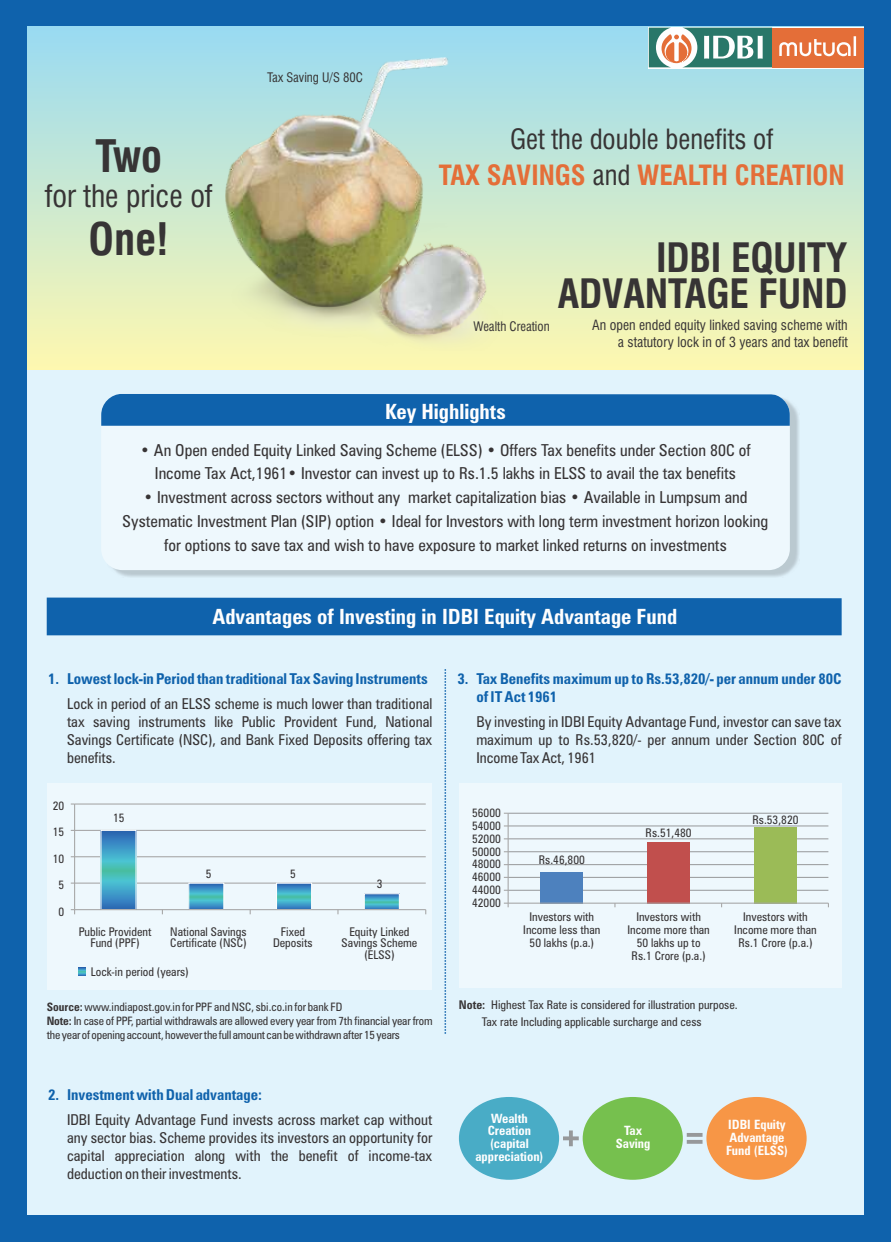
<style>
.page{position:relative;width:891px;height:1242px;background:#0f62ac}
.page>*{position:absolute;margin:0;border:0;box-sizing:border-box;transform-origin:0 0}
.t1{font:700 condensed 43.65px "Swiss 721 BT";color:#373435}
.t2{font:700 condensed 39.45px/36.5px "Swiss 721 BT";letter-spacing:-.005em;color:#373435;text-align:right}
.t3{font:condensed 30.3px "Swiss 721 BT";color:#373435}
.t4{font:condensed 27.15px/35.8px "Swiss 721 BT";color:#373435;text-align:center}
.t5{font:700 condensed 21px "Zurich BT";color:#fefefe}
.t6{font:condensed 16.5px/23.7px "Zurich BT";color:#373435;text-align:center}
.t7{font:condensed 15px/18px "Zurich BT";color:#373435;text-align:justify}
.t8{font:700 condensed 15px/18px "Zurich BT";color:#0f62ac}
.t9{font:condensed 13.8px/16.5px "Swiss 721 BT";color:#373435;text-align:right}
.t10{font:700 condensed 12.75px/12.8px "Zurich BT";color:#fefefe;text-align:center}
.t11{font:condensed 12.75px "Swiss 721 BT";color:#373435}
.t12{font:condensed 12px/12.9px "Zurich BT";color:#373435;text-align:center}
.t13{font:condensed 11.7px/14px "Zurich BT";letter-spacing:-.01em;color:#373435}
.s1{font-weight:700;color:#e46e38}
.s2{font-weight:700}
</style>
<div class="page">
<div style="left:27px;top:27px;width:837px;height:1188px;background:#e1f3fc"></div>
<div style="left:27px;top:27px;width:837px;height:343px;background:linear-gradient(to bottom,#99daf2,#fef8af)"></div>
<img style="left:226px;top:58px;width:277px;height:292px">
<div style="left:47px;top:598px;width:795px;height:37px;background:#0f62ac"></div>
<img style="left:113px;top:403px;width:686px;height:174px">
<div style="left:101px;top:394px;width:689px;height:176px;background:#eef8fd;border-radius:21px"></div>
<div style="left:101px;top:394px;width:689px;height:32px;background:#0f62ac"></div>
<div style="left:459px;top:1097px;width:100px;height:83px;background:#49acc6;border-radius:50%"></div>
<div style="left:583px;top:1097px;width:100px;height:83px;background:#76c04e;border-radius:50%"></div>
<div style="left:706px;top:1097px;width:101px;height:83px;background:#f79646;border-radius:50%"></div>
<svg style="left:563px;top:1130px;width:16px;height:16px"></svg>
<svg style="left:687px;top:1133px;width:16px;height:4px"></svg>
<svg style="left:687px;top:1140px;width:16px;height:4px"></svg>
<div style="left:47px;top:783px;width:385px;height:207px;background:#eef8fd"></div>
<hr style="left:75px;top:883px;width:351px;height:1px;background:#a6a6a6">
<hr style="left:75px;top:856px;width:351px;height:1px;background:#a6a6a6">
<hr style="left:75px;top:830px;width:351px;height:1px;background:#a6a6a6">
<hr style="left:75px;top:803px;width:351px;height:2px;background:#a6a6a6">
<svg style="left:102px;top:832px;width:33px;height:76px"></svg>
<svg style="left:190px;top:885px;width:32px;height:23px"></svg>
<div style="left:188px;top:883px;width:36px;height:27px;border:1px solid #fbfcfc"></div>
<svg style="left:278px;top:885px;width:32px;height:23px"></svg>
<div style="left:276px;top:883px;width:36px;height:27px;border:1px solid #fbfcfc"></div>
<svg style="left:366px;top:895px;width:32px;height:13px"></svg>
<div style="left:364px;top:893px;width:36px;height:17px;border:1px solid #fbfcfc"></div>
<hr style="left:74px;top:804px;width:1px;height:106px;background:#a6a6a6">
<hr style="left:75px;top:909px;width:351px;height:1px;background:#a6a6a6">
<svg style="left:648px;top:27px;width:216px;height:41px"></svg>
<div style="left:772px;top:28px;width:91px;height:39px;background:#e46e38"></div>
<svg style="left:649px;top:28px;width:123px;height:39px"></svg>
<svg style="left:779px;top:36px;width:77px;height:20px"></svg>
<div style="left:459px;top:783px;width:383px;height:205px;background:#eef8fd"></div>
<svg style="left:445px;top:669px;width:1px;height:365px"></svg>
<svg style="left:79px;top:967px;width:6px;height:8px"></svg>
<hr style="left:508px;top:890px;width:320px;height:1px;background:#96989a">
<hr style="left:508px;top:877px;width:320px;height:1px;background:#96989a">
<hr style="left:508px;top:864px;width:320px;height:1px;background:#96989a">
<hr style="left:508px;top:851px;width:320px;height:1px;background:#96989a">
<hr style="left:508px;top:838px;width:320px;height:1px;background:#96989a">
<hr style="left:508px;top:826px;width:320px;height:1px;background:#96989a">
<hr style="left:508px;top:813px;width:320px;height:1px;background:#96989a">
<div style="left:540px;top:872px;width:43px;height:31px;background:#4d81be"></div>
<div style="left:647px;top:842px;width:43px;height:61px;background:#c14f4d"></div>
<div style="left:754px;top:827px;width:43px;height:76px;background:#9bbb57"></div>
<hr style="left:508px;top:813px;width:1px;height:90px;background:#a6a6a6">
<hr style="left:508px;top:903px;width:320px;height:1px;background:#a6a6a6">
<h1 class="t1" style="left:95px;top:139px;width:68px">Two</h1>
<h3 class="t3" style="left:45px;top:184px;width:170px">for the price of</h3>
<h1 class="t1" style="left:89px;top:222px;width:82px">One!</h1>
<p class="t11" style="left:267px;top:72px;width:97px">Tax Saving U/S 80C</p>
<h3 class="t4" style="left:439px;top:124px;width:408px">Get the double benefits of<br><span class="s1">TAX SAVINGS</span> and <span class="s1">WEALTH CREATION</span></h3>
<p class="t11" style="left:474px;top:321px;width:78px">Wealth Creation</p>
<h2 class="t2" style="left:558px;top:243px;width:291px">IDBI EQUITY<br>ADVANTAGE FUND</h2>
<p class="t9" style="left:592px;top:318px;width:257px">An open ended equity linked saving scheme with a statutory lock in of 3 years and tax benefit</p>
<h3 class="t5" style="left:385px;top:403px;width:122px">Key Highlights</h3>
<p class="t6" style="left:140px;top:440px;width:612px">• An Open ended Equity Linked Saving Scheme (ELSS) • Offers Tax benefits under Section 80C of<br>Income Tax Act,1961• Investor can invest up to Rs.1.5 lakhs in ELSS to avail the tax benefits</p>
<p class="t6" style="left:123px;top:487px;width:647px">• Investment across sectors without any market capitalization bias • Available in Lumpsum and<br>Systematic Investment Plan (SIP) option • Ideal for Investors with long term investment horizon looking for options to save tax and wish to have exposure to market linked returns on investments</p>
<h3 class="t5" style="left:212px;top:608px;width:466px">Advantages of Investing in IDBI Equity Advantage Fund</h3>
<p class="t8" style="left:48px;top:671px;width:381px">1. Lowest lock-in Period than traditional Tax Saving Instruments</p>
<p class="t7" style="left:67px;top:696px;width:367px">Lock in period of an ELSS scheme is much lower than traditional tax saving instruments like Public Provident Fund, National Savings Certificate (NSC), and Bank Fixed Deposits offering tax benefits.</p>
<p class="t12" style="left:53px;top:794px;width:13px;line-height:26.4px">20<br>15<br>10<br>5<br>0</p>
<p class="t12" style="left:113px;top:813px;width:13px">15</p>
<p class="t12" style="left:206px;top:868px;width:7px">5</p>
<p class="t12" style="left:290px;top:868px;width:7px">5</p>
<p class="t12" style="left:377px;top:878px;width:7px">3</p>
<p class="t12" style="left:79px;top:927px;width:74px;line-height:11.6px">Public Provident<br>Fund (PPF)</p>
<p class="t12" style="left:170px;top:927px;width:78px;line-height:11.6px;text-align:left">National Savings<br>Certificate (NSC)</p>
<p class="t12" style="left:273px;top:927px;width:41px;line-height:11.6px">Fixed<br>Deposits</p>
<p class="t12" style="left:342px;top:927px;width:77px;line-height:11.6px">Equity Linked<br>Savings Scheme (ELSS)</p>
<p class="t12" style="left:91px;top:966px;width:100px">Lock-in period (years)</p>
<p class="t13" style="left:47px;top:1001px;width:387px"><span class="s2">Source:</span> www.indiapost.gov.in for PPF and NSC, sbi.co.in for bank FD<br><span class="s2">Note:</span> In case of PPF, partial withdrawals are allowed every year from 7th financial year from the year of opening account, howeverthe full amount can bewithdrawn after 15 years</p>
<p class="t8" style="left:48px;top:1087px;width:215px">2. Investment with Dual advantage:</p>
<p class="t7" style="left:67px;top:1112px;width:367px">IDBI Equity Advantage Fund invests across market cap without any sector bias. Scheme provides its investors an opportunity for capital appreciation along with the benefit of income-tax deduction on their investments.</p>
<p class="t8" style="left:476px;top:671px;width:367px;text-indent:-19px">3. Tax Benefits maximum up to Rs.53,820/- per annum under 80C of IT Act 1961</p>
<p class="t7" style="left:476px;top:714px;width:367px">By investing in IDBI Equity Advantage Fund, investor can save tax maximum up to Rs.53,820/- per annum under Section 80C of Income Tax Act, 1961</p>
<p class="t12" style="left:472px;top:807px;width:30px;text-align:justify">56000<br>54000<br>52000<br>50000<br>48000<br>46000<br>44000<br>42000</p>
<p class="t12" style="left:539px;top:854px;width:48px">Rs.46,800</p>
<p class="t12" style="left:646px;top:827px;width:48px">Rs.51,480</p>
<p class="t12" style="left:752px;top:814px;width:48px">Rs.53,820</p>
<p class="t12" style="left:523px;top:911px;width:79px">Investors with<br>Income less than<br>50 lakhs (p.a.)</p>
<p class="t12" style="left:628px;top:911px;width:84px">Investors with<br>Income more than<br>50 lakhs up to<br>Rs.1 Crore (p.a.)</p>
<p class="t12" style="left:734px;top:911px;width:84px">Investors with<br>Income more than<br>Rs.1 Crore (p.a.)</p>
<p class="t12" style="left:482px;top:997px;width:257px;line-height:16.8px;text-align:left;text-indent:-23px"><span class="s2">Note:</span> Highest Tax Rate is considered for illustration purpose.<br>Tax rate Including applicable surcharge and cess</p>
<p class="t10" style="left:475px;top:1113px;width:70px">Wealth<br>Creation (capital appreciation)</p>
<p class="t10" style="left:616px;top:1126px;width:36px">Tax<br>Saving</p>
<p class="t10" style="left:726px;top:1119px;width:63px;text-align:left">IDBI Equity<br>Advantage<br>Fund (ELSS)</p>
</div>
